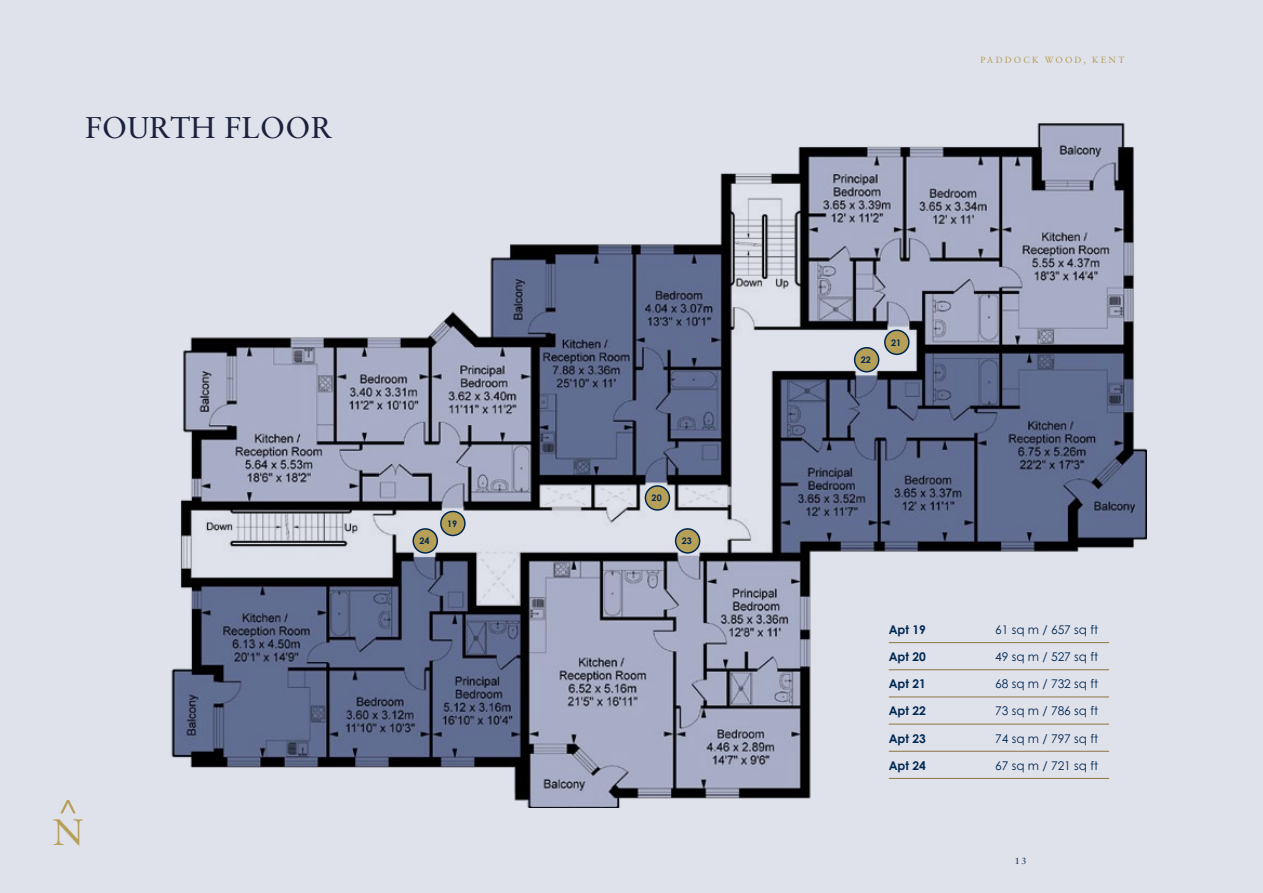
<style>
.page{position:relative;width:1263px;height:893px;background:#dfe1eb}
.page>*{position:absolute;margin:0;border:0;box-sizing:border-box;transform-origin:0 0}
.t1{font:36.75px "Sabon LT Pro";color:#b69f56}
.t2{font:30px "Sabon LT Pro";letter-spacing:.01em;color:#1b213d}
.t3{font:12px "Century Gothic Pro";color:#002852}
.t4{font:700 12px "Century Gothic Pro";color:#002852}
.t5{font:9px "Sabon LT Pro";letter-spacing:.23em;color:#b69f56}
.t6{font:700 9px "Century Gothic Pro";color:#002852}
.t7{font:9px "Sabon LT Pro";color:#002852}
</style>
<div class="page">
<img style="left:171px;top:123px;width:975px;height:684px">
<svg style="left:60px;top:800px;width:16px;height:13px"></svg>
<hr style="left:889px;top:642px;width:220px;height:1px;background:#8c7641">
<hr style="left:889px;top:669px;width:220px;height:1px;background:#8c7641">
<hr style="left:889px;top:697px;width:220px;height:1px;background:#8c7641">
<hr style="left:889px;top:724px;width:220px;height:1px;background:#8c7641">
<hr style="left:889px;top:751px;width:220px;height:1px;background:#8c7641">
<hr style="left:889px;top:778px;width:220px;height:1px;background:#8c7641">
<div style="left:441px;top:511px;width:24px;height:24px;background:#b69f56;border-radius:50%"></div>
<div style="left:440px;top:511px;width:26px;height:25px;border:2px solid #002852;border-radius:50%"></div>
<div style="left:645px;top:486px;width:24px;height:24px;background:#b69f56;border-radius:50%"></div>
<div style="left:645px;top:485px;width:25px;height:26px;border:2px solid #002852;border-radius:50%"></div>
<div style="left:855px;top:348px;width:24px;height:24px;background:#b69f56;border-radius:50%"></div>
<div style="left:854px;top:347px;width:25px;height:25px;border:2px solid #002852;border-radius:50%"></div>
<div style="left:885px;top:330px;width:24px;height:24px;background:#b69f56;border-radius:50%"></div>
<div style="left:884px;top:330px;width:25px;height:25px;border:2px solid #002852;border-radius:50%"></div>
<div style="left:413px;top:529px;width:24px;height:24px;background:#b69f56;border-radius:50%"></div>
<div style="left:412px;top:528px;width:26px;height:26px;border:2px solid #002852;border-radius:50%"></div>
<div style="left:676px;top:529px;width:24px;height:24px;background:#b69f56;border-radius:50%"></div>
<div style="left:675px;top:528px;width:25px;height:26px;border:2px solid #002852;border-radius:50%"></div>
<h2 class="t2" style="left:85px;top:108px;width:249px">FOURTH FLOOR</h2>
<h1 class="t1" style="left:53px;top:809px;width:32px">N</h1>
<p class="t6" style="left:447px;top:518px;width:12px">19</p>
<p class="t6" style="left:652px;top:492px;width:12px">20</p>
<p class="t6" style="left:419px;top:535px;width:12px">24</p>
<p class="t6" style="left:682px;top:535px;width:12px">23</p>
<p class="t5" style="left:980px;top:54px;width:146px">PADDOCK WOOD, KENT</p>
<p class="t6" style="left:861px;top:354px;width:12px">22</p>
<p class="t6" style="left:891px;top:337px;width:12px">21</p>
<p class="t4" style="left:889px;top:622px;width:39px">Apt 19</p>
<p class="t3" style="left:995px;top:622px;width:105px">61 sq m / 657 sq ft</p>
<p class="t4" style="left:889px;top:649px;width:39px">Apt 20</p>
<p class="t3" style="left:995px;top:649px;width:105px">49 sq m / 527 sq ft</p>
<p class="t4" style="left:889px;top:676px;width:39px">Apt 21</p>
<p class="t3" style="left:995px;top:677px;width:105px">68 sq m / 732 sq ft</p>
<p class="t4" style="left:889px;top:704px;width:39px">Apt 22</p>
<p class="t3" style="left:995px;top:704px;width:105px">73 sq m / 786 sq ft</p>
<p class="t4" style="left:889px;top:731px;width:39px">Apt 23</p>
<p class="t3" style="left:995px;top:731px;width:105px">74 sq m / 797 sq ft</p>
<p class="t4" style="left:889px;top:758px;width:39px">Apt 24</p>
<p class="t3" style="left:995px;top:758px;width:105px">67 sq m / 721 sq ft</p>
<p class="t7" style="left:1015px;top:855px;width:13px">13</p>
</div>
